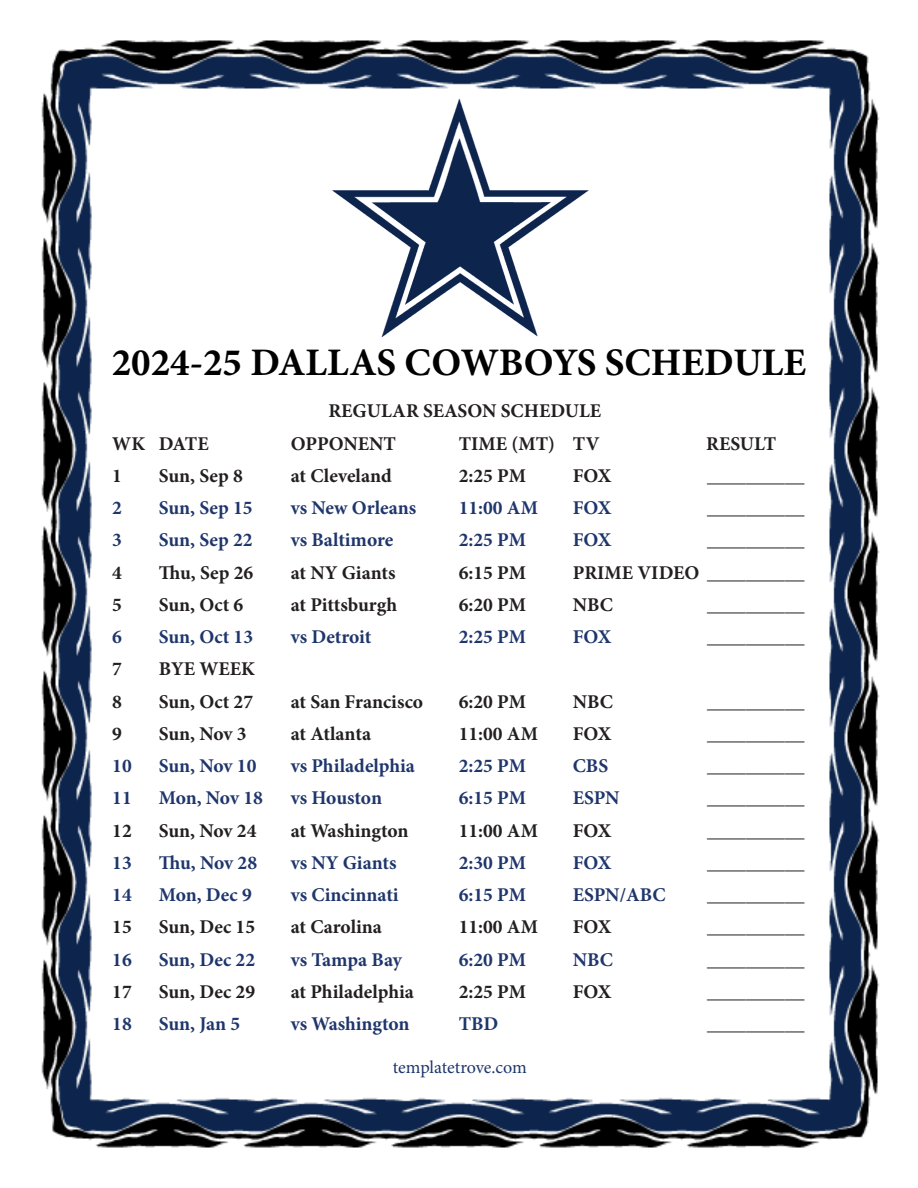
<style>
.page{position:relative;width:918px;height:1188px;background:#fff}
.page>*{position:absolute;margin:0;border:0;box-sizing:border-box;transform-origin:0 0}
.t1{font:700 39px "Minion Pro";color:#000}
.t2{font:700 19.5px "Minion Pro";color:#231f20}
.t3{font:700 19.5px "Minion Pro";color:#1f366c}
.t4{font:18px "Minion Pro";letter-spacing:-.005em;color:#1f366c}
</style>
<div class="page">
<img style="left:41px;top:40px;width:839px;height:1108px">
<img style="left:325px;top:92px;width:271px;height:250px">
<p class="t1" style="left:112px;top:335px;width:696px">2024-25 DALLAS COWBOYS SCHEDULE</p>
<p class="t2" style="left:328px;top:398px;width:274px">REGULAR SEASON SCHEDULE</p>
<p class="t2" style="left:112px;top:430px;width:98px">WK DATE</p>
<p class="t2" style="left:291px;top:430px;width:107px">OPPONENT</p>
<p class="t2" style="left:459px;top:430px;width:142px">TIME (MT) TV</p>
<p class="t2" style="left:706px;top:430px;width:71px">RESULT</p>
<p class="t2" style="left:112px;top:462px;width:11px">1</p>
<p class="t2" style="left:159px;top:462px;width:86px">Sun, Sep 8</p>
<p class="t2" style="left:291px;top:462px;width:103px">at Cleveland</p>
<p class="t2" style="left:459px;top:462px;width:69px">2:25 PM</p>
<p class="t2" style="left:573px;top:462px;width:40px">FOX</p>
<p class="t2" style="left:707px;top:462px;width:99px">__________</p>
<p class="t3" style="left:112px;top:494px;width:11px">2</p>
<p class="t3" style="left:159px;top:494px;width:95px">Sun, Sep 15</p>
<p class="t3" style="left:291px;top:494px;width:127px">vs New Orleans</p>
<p class="t3" style="left:459px;top:494px;width:81px">11:00 AM</p>
<p class="t3" style="left:573px;top:494px;width:40px">FOX</p>
<p class="t2" style="left:707px;top:494px;width:99px">__________</p>
<p class="t3" style="left:112px;top:527px;width:11px">3</p>
<p class="t3" style="left:159px;top:527px;width:95px">Sun, Sep 22</p>
<p class="t3" style="left:291px;top:527px;width:104px">vs Baltimore</p>
<p class="t3" style="left:459px;top:527px;width:69px">2:25 PM</p>
<p class="t3" style="left:573px;top:527px;width:40px">FOX</p>
<p class="t2" style="left:707px;top:527px;width:99px">__________</p>
<p class="t2" style="left:112px;top:559px;width:11px">4</p>
<p class="t2" style="left:159px;top:559px;width:96px">Thu, Sep 26</p>
<p class="t2" style="left:291px;top:559px;width:106px">at NY Giants</p>
<p class="t2" style="left:459px;top:559px;width:69px">6:15 PM</p>
<p class="t2" style="left:573px;top:559px;width:233px">PRIME VIDEO __________</p>
<p class="t2" style="left:112px;top:591px;width:11px">5</p>
<p class="t2" style="left:159px;top:591px;width:86px">Sun, Oct 6</p>
<p class="t2" style="left:291px;top:591px;width:108px">at Pittsburgh</p>
<p class="t2" style="left:459px;top:591px;width:69px">6:20 PM</p>
<p class="t2" style="left:573px;top:591px;width:42px">NBC</p>
<p class="t2" style="left:707px;top:591px;width:99px">__________</p>
<p class="t3" style="left:112px;top:623px;width:11px">6</p>
<p class="t3" style="left:159px;top:623px;width:96px">Sun, Oct 13</p>
<p class="t3" style="left:291px;top:623px;width:82px">vs Detroit</p>
<p class="t3" style="left:459px;top:623px;width:69px">2:25 PM</p>
<p class="t3" style="left:573px;top:623px;width:40px">FOX</p>
<p class="t2" style="left:707px;top:623px;width:99px">__________</p>
<p class="t2" style="left:112px;top:656px;width:11px">7</p>
<p class="t2" style="left:159px;top:656px;width:98px">BYE WEEK</p>
<p class="t2" style="left:112px;top:688px;width:11px">8</p>
<p class="t2" style="left:159px;top:688px;width:96px">Sun, Oct 27</p>
<p class="t2" style="left:291px;top:688px;width:134px">at San Francisco</p>
<p class="t2" style="left:459px;top:688px;width:69px">6:20 PM</p>
<p class="t2" style="left:573px;top:688px;width:42px">NBC</p>
<p class="t2" style="left:707px;top:688px;width:99px">__________</p>
<p class="t2" style="left:112px;top:720px;width:11px">9</p>
<p class="t2" style="left:159px;top:720px;width:89px">Sun, Nov 3</p>
<p class="t2" style="left:291px;top:720px;width:82px">at Atlanta</p>
<p class="t2" style="left:459px;top:720px;width:81px">11:00 AM</p>
<p class="t2" style="left:573px;top:720px;width:40px">FOX</p>
<p class="t2" style="left:707px;top:720px;width:99px">__________</p>
<p class="t3" style="left:112px;top:752px;width:21px">10</p>
<p class="t3" style="left:159px;top:752px;width:99px">Sun, Nov 10</p>
<p class="t3" style="left:291px;top:752px;width:126px">vs Philadelphia</p>
<p class="t3" style="left:459px;top:752px;width:69px">2:25 PM</p>
<p class="t3" style="left:573px;top:752px;width:37px">CBS</p>
<p class="t2" style="left:707px;top:752px;width:99px">__________</p>
<p class="t3" style="left:112px;top:785px;width:21px">11</p>
<p class="t3" style="left:159px;top:785px;width:106px">Mon, Nov 18</p>
<p class="t3" style="left:291px;top:785px;width:93px">vs Houston</p>
<p class="t3" style="left:459px;top:785px;width:69px">6:15 PM</p>
<p class="t3" style="left:573px;top:785px;width:48px">ESPN</p>
<p class="t2" style="left:707px;top:785px;width:99px">__________</p>
<p class="t2" style="left:112px;top:817px;width:21px">12</p>
<p class="t2" style="left:159px;top:817px;width:99px">Sun, Nov 24</p>
<p class="t2" style="left:291px;top:817px;width:119px">at Washington</p>
<p class="t2" style="left:459px;top:817px;width:81px">11:00 AM</p>
<p class="t2" style="left:573px;top:817px;width:40px">FOX</p>
<p class="t2" style="left:707px;top:817px;width:99px">__________</p>
<p class="t3" style="left:112px;top:849px;width:21px">13</p>
<p class="t3" style="left:159px;top:849px;width:100px">Thu, Nov 28</p>
<p class="t3" style="left:291px;top:849px;width:107px">vs NY Giants</p>
<p class="t3" style="left:459px;top:849px;width:69px">2:30 PM</p>
<p class="t3" style="left:573px;top:849px;width:40px">FOX</p>
<p class="t2" style="left:707px;top:849px;width:99px">__________</p>
<p class="t3" style="left:112px;top:881px;width:21px">14</p>
<p class="t3" style="left:159px;top:881px;width:95px">Mon, Dec 9</p>
<p class="t3" style="left:291px;top:881px;width:109px">vs Cincinnati</p>
<p class="t3" style="left:459px;top:881px;width:69px">6:15 PM</p>
<p class="t3" style="left:573px;top:881px;width:94px">ESPN/ABC</p>
<p class="t2" style="left:707px;top:881px;width:99px">__________</p>
<p class="t2" style="left:112px;top:914px;width:21px">15</p>
<p class="t2" style="left:159px;top:914px;width:98px">Sun, Dec 15</p>
<p class="t2" style="left:291px;top:914px;width:93px">at Carolina</p>
<p class="t2" style="left:459px;top:914px;width:81px">11:00 AM</p>
<p class="t2" style="left:573px;top:914px;width:40px">FOX</p>
<p class="t2" style="left:707px;top:914px;width:99px">__________</p>
<p class="t3" style="left:112px;top:946px;width:21px">16</p>
<p class="t3" style="left:159px;top:946px;width:98px">Sun, Dec 22</p>
<p class="t3" style="left:291px;top:946px;width:113px">vs Tampa Bay</p>
<p class="t3" style="left:459px;top:946px;width:69px">6:20 PM</p>
<p class="t3" style="left:573px;top:946px;width:42px">NBC</p>
<p class="t2" style="left:707px;top:946px;width:99px">__________</p>
<p class="t2" style="left:112px;top:978px;width:21px">17</p>
<p class="t2" style="left:159px;top:978px;width:98px">Sun, Dec 29</p>
<p class="t2" style="left:291px;top:978px;width:125px">at Philadelphia</p>
<p class="t2" style="left:459px;top:978px;width:69px">2:25 PM</p>
<p class="t2" style="left:573px;top:978px;width:40px">FOX</p>
<p class="t2" style="left:707px;top:978px;width:99px">__________</p>
<p class="t3" style="left:112px;top:1010px;width:21px">18</p>
<p class="t3" style="left:159px;top:1010px;width:83px">Sun, Jan 5</p>
<p class="t3" style="left:291px;top:1010px;width:120px">vs Washington</p>
<p class="t3" style="left:459px;top:1010px;width:41px">TBD</p>
<p class="t2" style="left:707px;top:1010px;width:99px">__________</p>
<p class="t4" style="left:393px;top:1055px;width:136px">templatetrove.com</p>
</div>
